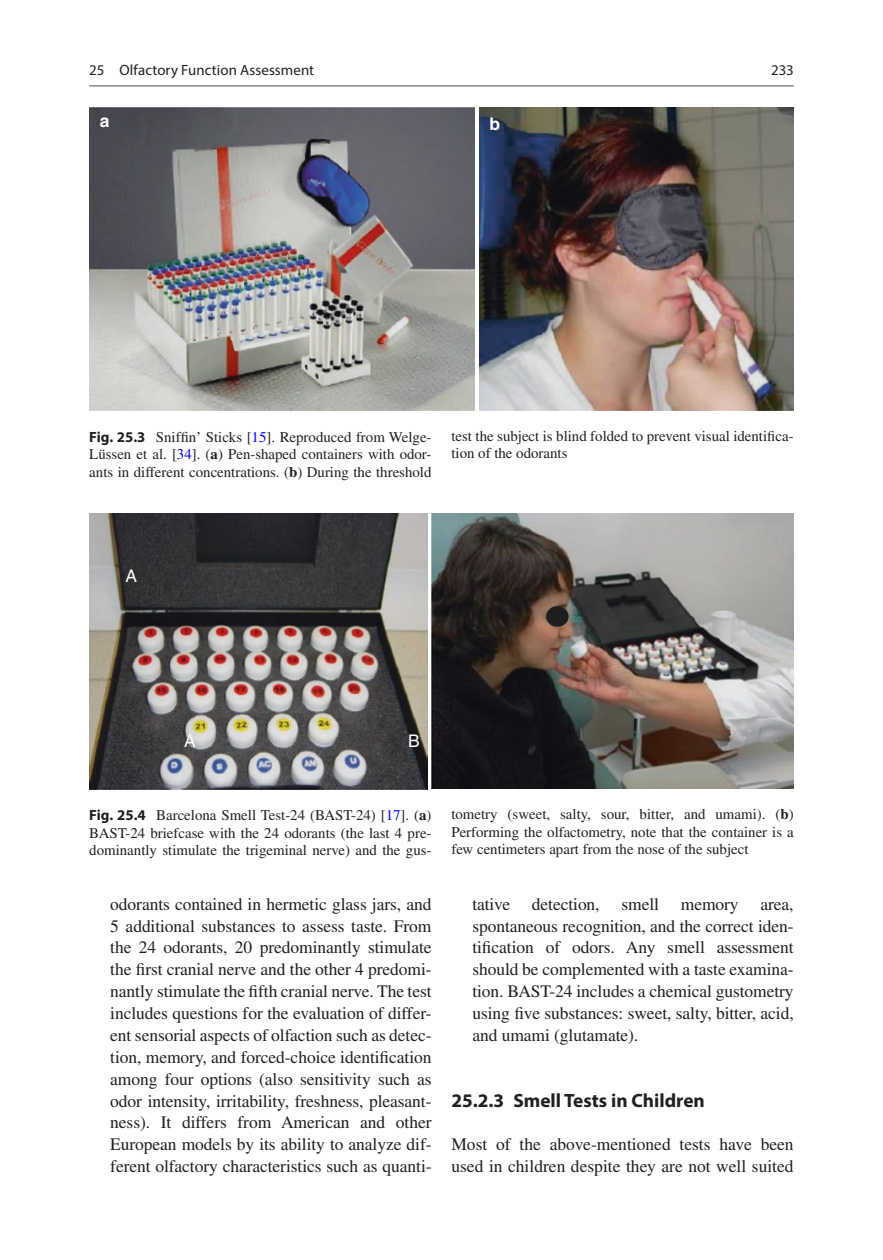
<style>
.page{position:relative;width:883px;height:1260px;background:#fff}
.page>*{position:absolute;margin:0;border:0;box-sizing:border-box;transform-origin:0 0}
.t1{font:700 19.25px "Myriad Pro";color:#231f20}
.t2{font:17.5px/21.9px "Times LT Std";letter-spacing:-.005em;color:#231f20;text-align:justify}
.t3{font:700 17.5px "Helvetica";color:#fff}
.t4{font:17.32px "Helvetica";color:#fff}
.t5{font:14.88px/17.5px "Times LT Std";color:#231f20;text-align:justify}
.t6{font:14.88px "Myriad Pro Regular 3";letter-spacing:.01em;color:#231f20}
.t7{font:14.88px "Myriad Pro";color:#231f20}
.s1{font-family:"Myriad Pro";font-weight:700}
.s2{color:#00f}
.s3{font-weight:700}
</style>
<div class="page">
<img style="left:90px;top:107px;width:384px;height:303px">
<img style="left:480px;top:107px;width:313px;height:303px">
<img style="left:90px;top:514px;width:337px;height:275px">
<img style="left:432px;top:514px;width:361px;height:275px">
<div style="left:546px;top:606px;width:23px;height:21px;background:#1d1e1f;border-radius:50%"></div>
<hr style="left:89px;top:85px;width:705px;height:2px;background:#939598">
<p class="t6" style="left:89px;top:61px;width:226px">25 Olfactory Function Assessment</p>
<p class="t3" style="left:100px;top:111px;width:11px">a</p>
<p class="t3" style="left:489px;top:113px;width:12px">b</p>
<p class="t7" style="left:771px;top:61px;width:24px">233</p>
<p class="t5" style="left:89px;top:428px;width:344px"><span class="s1">Fig. 25.3</span> Sniffin’ Sticks [<span class="s2">15</span>]. Reproduced from Welge-Lüssen et al. [<span class="s2">34</span>]. (<span class="s3">a</span>) Pen-shaped containers with odor&shy;ants in different concentrations. (<span class="s3">b</span>) During the threshold</p>
<p class="t5" style="left:451px;top:427px;width:344px">test the subject is blind folded to prevent visual identifica&shy;tion of the odorants</p>
<p class="t4" style="left:126px;top:566px;width:13px">A</p>
<p class="t4" style="left:184px;top:731px;width:13px">A</p>
<p class="t4" style="left:408px;top:731px;width:13px">B</p>
<p class="t5" style="left:89px;top:807px;width:344px"><span class="s1">Fig. 25.4</span> Barcelona Smell Test-24 (BAST-24) [<span class="s2">17</span>]. (<span class="s3">a</span>)<br>BAST-24 briefcase with the 24 odorants (the last 4 pre&shy;dominantly stimulate the trigeminal nerve) and the gus-</p>
<p class="t5" style="left:451px;top:806px;width:344px">tometry (sweet, salty, sour, bitter, and umami). (<span class="s3">b</span>)<br>Performing the olfactometry, note that the container is a few centimeters apart from the nose of the subject</p>
<p class="t2" style="left:110px;top:893px;width:323px">odorants contained in hermetic glass jars, and 5 additional substances to assess taste. From the 24 odorants, 20 predominantly stimulate the first cranial nerve and the other 4 predomi&shy;nantly stimulate the fifth cranial nerve. The test includes questions for the evaluation of differ&shy;ent sensorial aspects of olfaction such as detec&shy;tion, memory, and forced-choice identification among four options (also sensitivity such as odor intensity, irritability, freshness, pleasant&shy;ness). It differs from American and other European models by its ability to analyze dif&shy;ferent olfactory characteristics such as quanti-</p>
<p class="t2" style="left:472px;top:893px;width:323px">tative detection, smell memory area, spontaneous recognition, and the correct iden&shy;tification of odors. Any smell assessment should be complemented with a taste examina&shy;tion. BAST-24 includes a chemical gustometry using five substances: sweet, salty, bitter, acid, and umami (glutamate).</p>
<p class="t1" style="left:451px;top:1088px;width:255px">25.2.3 Smell Tests in Children</p>
<p class="t2" style="left:451px;top:1133px;width:344px">Most of the above-mentioned tests have been used in children despite they are not well suited</p>
</div>
